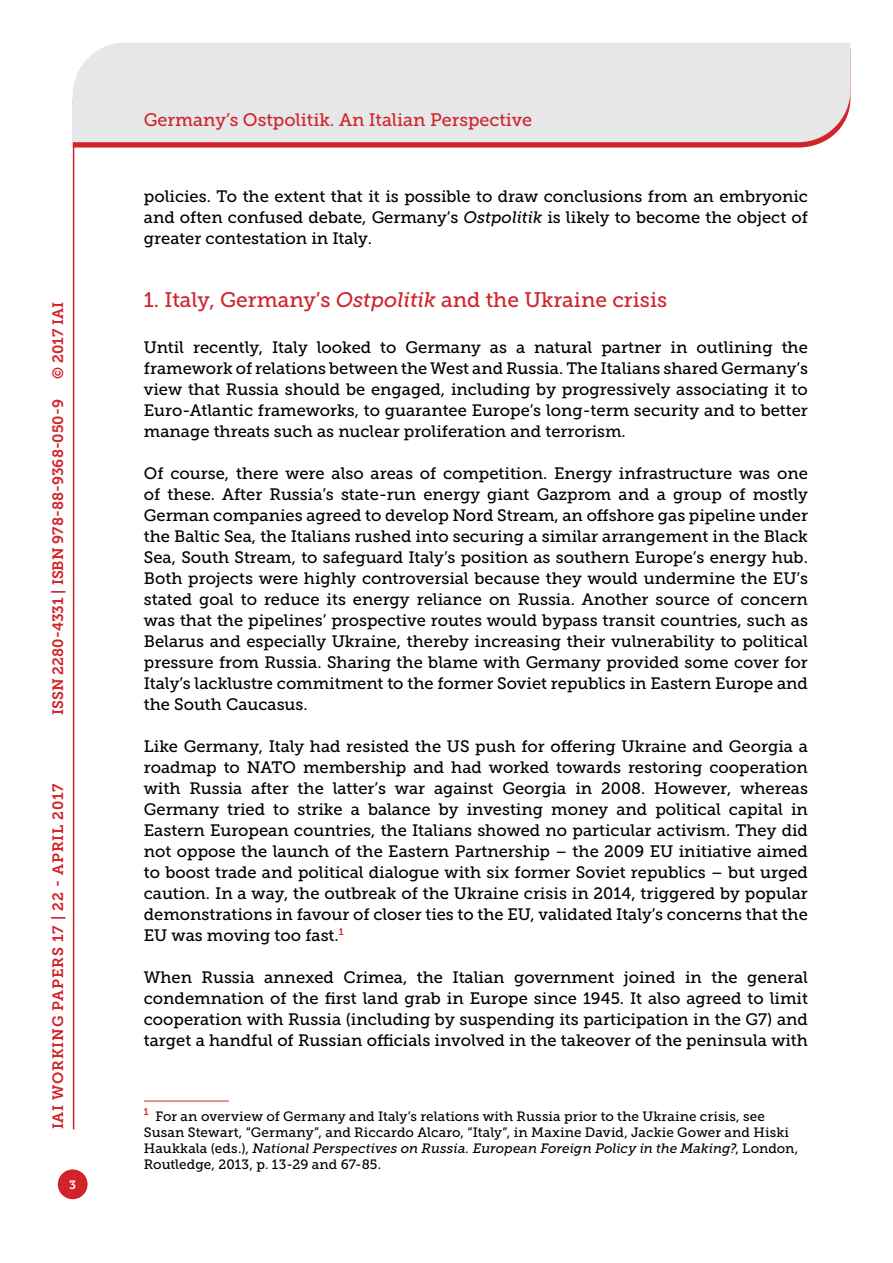
<style>
.page{position:relative;width:893px;height:1263px;background:#fff}
.page>*{position:absolute;margin:0;border:0;box-sizing:border-box;transform-origin:0 0}
.t1{font:21px "Museo Slab 500";color:#d2232a}
.t2{font:18px "Museo Slab 500";color:#d2232a}
.t3{font:16.5px/21px "Museo Slab 500";color:#000;text-align:justify}
.t4{font:15px "Museo Slab 700";color:#d2232a}
.t5{font:15px "Museo Slab 700";letter-spacing:.05em;color:#d2232a}
.t6{font:13.5px/16.2px "Museo Slab 500";letter-spacing:.01em;color:#000}
.t7{font:12px "Museo Slab 700";color:#fff}
.s1{font-style:italic}
</style>
<div class="page">
<svg style="left:74px;top:142px;width:749px;height:6px;fill:#d2232a"></svg>
<div style="left:73px;top:43px;width:777px;height:99px;background:#e6e7e8"></div>
<div style="left:58px;top:1169px;width:30px;height:30px;background:#d2232a;border-radius:50%"></div>
<hr style="left:73px;top:142px;width:1px;height:987px;background:#d2232a">
<hr style="left:144px;top:1101px;width:85px;height:1px;background:#d2232a">
<p class="t4" style="left:50px;top:379px;width:78px;rotate:-90deg">© 2017 IAI</p>
<p class="t4" style="left:49px;top:715px;width:317px;rotate:-90deg">ISSN 2280-4331 | ISBN 978-88-9368-050-9</p>
<p class="t5" style="left:50px;top:1129px;width:348px;rotate:-90deg">IAI WORKING PAPERS 17 | 22 - APRIL 2017</p>
<p class="t7" style="left:69px;top:1178px;width:8px">3</p>
<p class="t2" style="left:144px;top:110px;width:390px">Germany’s Ostpolitik. An Italian Perspective</p>
<p class="t3" style="left:144px;top:186px;width:666px">policies. To the extent that it is possible to draw conclusions from an embryonic and often confused debate, Germany’s <span class="s1">Ostpolitik</span> is likely to become the object of greater contestation in Italy.</p>
<p class="t1" style="left:144px;top:288px;width:525px">1. Italy, Germany’s <span class="s1">Ostpolitik</span> and the Ukraine crisis</p>
<p class="t3" style="left:144px;top:337px;width:666px">Until recently, Italy looked to Germany as a natural partner in outlining the framework of relations between the West and Russia. The Italians shared Germany’s view that Russia should be engaged, including by progressively associating it to Euro-Atlantic frameworks, to guarantee Europe’s long-term security and to better manage threats such as nuclear proliferation and terrorism.</p>
<p class="t3" style="left:144px;top:463px;width:666px">Of course, there were also areas of competition. Energy infrastructure was one of these. After Russia’s state-run energy giant Gazprom and a group of mostly German companies agreed to develop Nord Stream, an offshore gas pipeline under the Baltic Sea, the Italians rushed into securing a similar arrangement in the Black Sea, South Stream, to safeguard Italy’s position as southern Europe’s energy hub.<br>Both projects were highly controversial because they would undermine the EU’s stated goal to reduce its energy reliance on Russia. Another source of concern was that the pipelines’ prospective routes would bypass transit countries, such as Belarus and especially Ukraine, thereby increasing their vulnerability to political pressure from Russia. Sharing the blame with Germany provided some cover for Italy’s lacklustre commitment to the former Soviet republics in Eastern Europe and the South Caucasus.</p>
<p class="t3" style="left:144px;top:736px;width:666px">Like Germany, Italy had resisted the US push for offering Ukraine and Georgia a roadmap to NATO membership and had worked towards restoring cooperation with Russia after the latter’s war against Georgia in 2008. However, whereas Germany tried to strike a balance by investing money and political capital in Eastern European countries, the Italians showed no particular activism. They did not oppose the launch of the Eastern Partnership – the 2009 EU initiative aimed to boost trade and political dialogue with six former Soviet republics – but urged caution. In a way, the outbreak of the Ukraine crisis in 2014, triggered by popular demonstrations in favour of closer ties to the EU, validated Italy’s concerns that the EU was moving too fast.<sup>1</sup></p>
<p class="t3" style="left:144px;top:967px;width:666px">When Russia annexed Crimea, the Italian government joined in the general condemnation of the first land grab in Europe since 1945. It also agreed to limit cooperation with Russia (including by suspending its participation in the G7) and target a handful of Russian officials involved in the takeover of the peninsula with</p>
<p class="t6" style="left:144px;top:1108px;width:656px"><sup>1</sup> For an overview of Germany and Italy’s relations with Russia prior to the Ukraine crisis, see Susan Stewart, “Germany”, and Riccardo Alcaro, “Italy”, in Maxine David, Jackie Gower and Hiski Haukkala (eds.), <span class="s1">National Perspectives on Russia. European Foreign Policy in the Making?</span>, London, Routledge, 2013, p. 13-29 and 67-85.</p>
</div>
